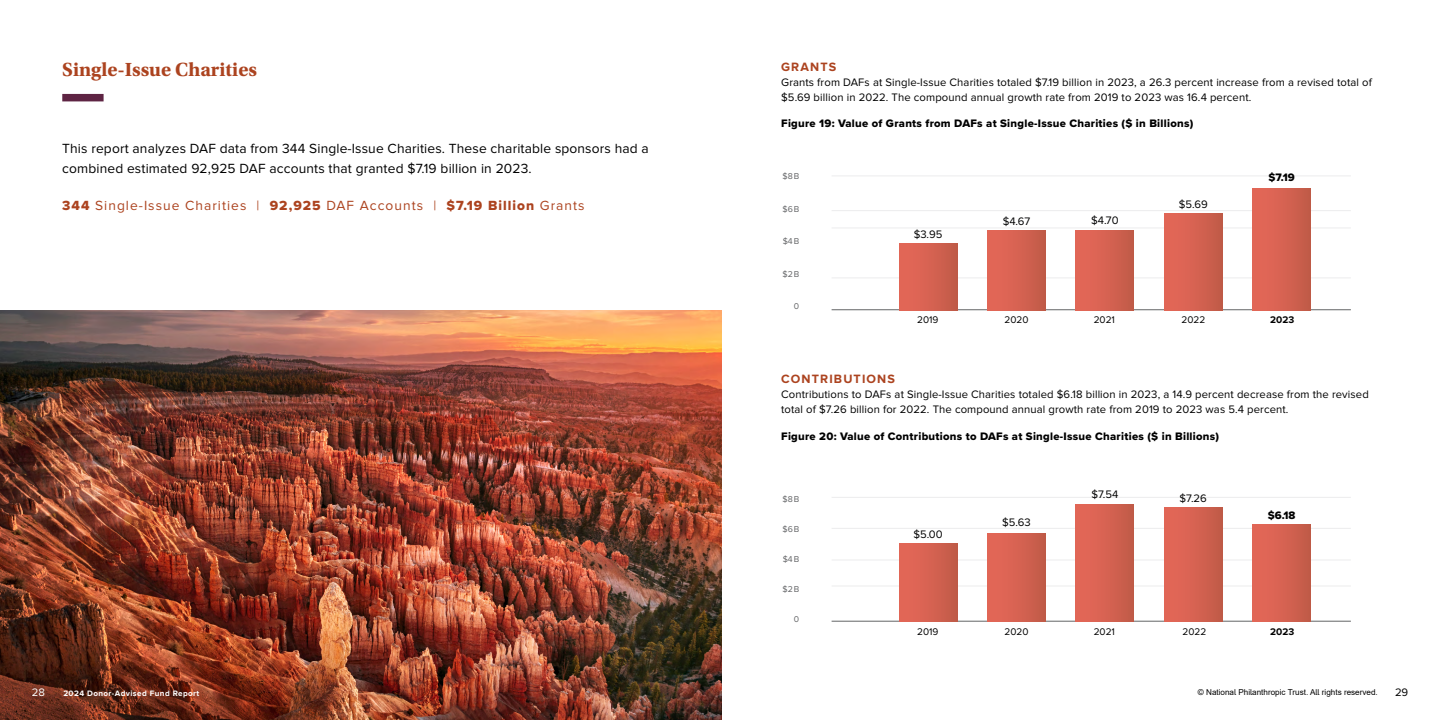
<style>
.page{position:relative;width:1440px;height:720px;background:#fff}
.page>*{position:absolute;margin:0;border:0;box-sizing:border-box;transform-origin:0 0}
.t1{font:700 20px "Utopia Std";color:#ac431f}
.t2{font:13.75px/20px "Proxima Nova";letter-spacing:.01em;color:#000}
.t3{font:13.75px "Proxima Nova";letter-spacing:.075em;color:#ac431f}
.t4{font:700 12.5px "Proxima Nova";letter-spacing:.09em;color:#ac431f}
.Utopia_22{font:11.25px/15px "Proxima Nova";letter-spacing:.01em;color:#000}
.Utopia_22-2{font:11.25px "Proxima Nova Extrabld";letter-spacing:.025em;color:#000}
.t5{font:11.25px "Proxima Nova";color:#fff}
.Utopia_22-3{font:10px "Proxima Nova";color:#000}
.Utopia_22-4{font:700 10px "Proxima Nova";color:#000}
.Utopia_22-5{font:8.75px "Proxima Nova";letter-spacing:.1em;color:#636466}
.t6{font:8.12px "Arial";color:#000}
.t7{font:700 8.12px "Proxima Nova";letter-spacing:.05em;color:#fff}
.s1{font-family:"Proxima Nova Extrabld"}
</style>
<div class="page">
<hr style="left:832px;top:586px;width:519px;height:1px;background:#ececed">
<hr style="left:832px;top:228px;width:519px;height:1px;background:#ececed">
<img style="left:0;top:310px;width:721px;height:410px">
<div style="left:62px;top:94px;width:42px;height:7px;background:#5e2443"></div>
<hr style="left:832px;top:310px;width:519px;height:1px;background:#636466">
<hr style="left:832px;top:278px;width:519px;height:1px;background:#ececed">
<hr style="left:832px;top:210px;width:519px;height:1px;background:#ececed">
<hr style="left:832px;top:176px;width:519px;height:1px;background:#ececed">
<div style="left:899px;top:243px;width:58px;height:67px;background:linear-gradient(to right,#e76859,#c45c49)"></div>
<div style="left:988px;top:231px;width:57px;height:79px;background:linear-gradient(to right,#e76859,#c45c4a)"></div>
<div style="left:1076px;top:231px;width:58px;height:79px;background:linear-gradient(to right,#e76859,#c45c49)"></div>
<div style="left:1164px;top:214px;width:58px;height:96px;background:linear-gradient(to right,#e76859,#c45c49)"></div>
<div style="left:1253px;top:188px;width:58px;height:122px;background:linear-gradient(to right,#e76859,#c35c49)"></div>
<hr style="left:832px;top:621px;width:519px;height:1px;background:#636466">
<hr style="left:832px;top:560px;width:519px;height:1px;background:#ececed">
<hr style="left:832px;top:528px;width:519px;height:1px;background:#ececed">
<hr style="left:832px;top:497px;width:519px;height:1px;background:#ececed">
<div style="left:899px;top:543px;width:58px;height:78px;background:linear-gradient(to right,#e76859,#c45c49)"></div>
<div style="left:988px;top:534px;width:57px;height:87px;background:linear-gradient(to right,#e76859,#c45c4a)"></div>
<div style="left:1076px;top:504px;width:58px;height:117px;background:linear-gradient(to right,#e76859,#c45c49)"></div>
<div style="left:1164px;top:508px;width:58px;height:113px;background:linear-gradient(to right,#e76859,#c45c49)"></div>
<div style="left:1253px;top:525px;width:58px;height:96px;background:linear-gradient(to right,#e76859,#c35c49)"></div>
<p class="t1" style="left:62px;top:58px;width:196px">Single-Issue Charities</p>
<p class="t2" style="left:62px;top:139px;width:588px">This report analyzes DAF data from 344 Single-Issue Charities. These charitable sponsors had a combined estimated 92,925 DAF accounts that granted $7.19 billion in 2023.</p>
<p class="t3" style="left:62px;top:199px;width:524px"><span class="s1">344</span> Single-Issue Charities | <span class="s1">92,925</span> DAF Accounts | <span class="s1">$7.19 Billion</span> Grants</p>
<p class="t4" style="left:781px;top:61px;width:57px">GRANTS</p>
<p class="Utopia_22" style="left:781px;top:75px;width:592px">Grants from DAFs at Single-Issue Charities totaled $7.19 billion in 2023, a 26.3 percent increase from a revised total of $5.69 billion in 2022. The compound annual growth rate from 2019 to 2023 was 16.4 percent.</p>
<p class="Utopia_22-2" style="left:781px;top:115px;width:414px">Figure 19: Value of Grants from DAFs at Single-Issue Charities ($ in Billions)</p>
<p class="Utopia_22-5" style="left:783px;top:172px;width:18px">$8B</p>
<p class="Utopia_22-5" style="left:782px;top:205px;width:18px">$6B</p>
<p class="Utopia_22-5" style="left:783px;top:237px;width:18px">$4B</p>
<p class="Utopia_22-5" style="left:783px;top:270px;width:18px">$2B</p>
<p class="Utopia_22-5" style="left:794px;top:302px;width:7px">0</p>
<p class="Utopia_22" style="left:914px;top:227px;width:30px">$3.95</p>
<p class="Utopia_22" style="left:1003px;top:214px;width:29px">$4.67</p>
<p class="Utopia_22" style="left:1091px;top:213px;width:29px">$4.70</p>
<p class="Utopia_22" style="left:1179px;top:197px;width:30px">$5.69</p>
<p class="Utopia_22-2" style="left:1269px;top:169px;width:28px">$7.19</p>
<p class="Utopia_22-3" style="left:917px;top:315px;width:23px">2019</p>
<p class="Utopia_22-3" style="left:1005px;top:315px;width:26px">2020</p>
<p class="Utopia_22-3" style="left:1094px;top:315px;width:23px">2021</p>
<p class="Utopia_22-3" style="left:1182px;top:315px;width:25px">2022</p>
<p class="Utopia_22-4" style="left:1270px;top:315px;width:26px">2023</p>
<p class="t4" style="left:781px;top:373px;width:115px">CONTRIBUTIONS</p>
<p class="Utopia_22" style="left:781px;top:388px;width:589px">Contributions to DAFs at Single-Issue Charities totaled $6.18 billion in 2023, a 14.9 percent decrease from the revised total of $7.26 billion for 2022. The compound annual growth rate from 2019 to 2023 was 5.4 percent.</p>
<p class="Utopia_22-2" style="left:781px;top:427px;width:440px">Figure 20: Value of Contributions to DAFs at Single-Issue Charities ($ in Billions)</p>
<p class="Utopia_22-5" style="left:783px;top:495px;width:18px">$8B</p>
<p class="Utopia_22-5" style="left:782px;top:525px;width:18px">$6B</p>
<p class="Utopia_22-5" style="left:783px;top:555px;width:18px">$4B</p>
<p class="Utopia_22-5" style="left:783px;top:585px;width:18px">$2B</p>
<p class="Utopia_22-5" style="left:794px;top:615px;width:7px">0</p>
<p class="Utopia_22" style="left:913px;top:527px;width:31px">$5.00</p>
<p class="Utopia_22" style="left:1002px;top:515px;width:30px">$5.63</p>
<p class="Utopia_22" style="left:1091px;top:487px;width:28px">$7.54</p>
<p class="Utopia_22" style="left:1180px;top:491px;width:29px">$7.26</p>
<p class="Utopia_22-2" style="left:1268px;top:507px;width:29px">$6.18</p>
<p class="Utopia_22-3" style="left:917px;top:627px;width:23px">2019</p>
<p class="Utopia_22-3" style="left:1005px;top:627px;width:26px">2020</p>
<p class="Utopia_22-3" style="left:1094px;top:627px;width:23px">2021</p>
<p class="Utopia_22-3" style="left:1183px;top:627px;width:25px">2022</p>
<p class="Utopia_22-4" style="left:1270px;top:627px;width:26px">2023</p>
<p class="t5" style="left:32px;top:687px;width:15px">28</p>
<p class="t7" style="left:63px;top:689px;width:137px">2024 Donor-Advised Fund Report</p>
<p class="t6" style="left:1198px;top:687px;width:182px">© National Philanthropic Trust. All rights reserved.</p>
<p class="Utopia_22" style="left:1395px;top:685px;width:15px">29</p>
</div>
